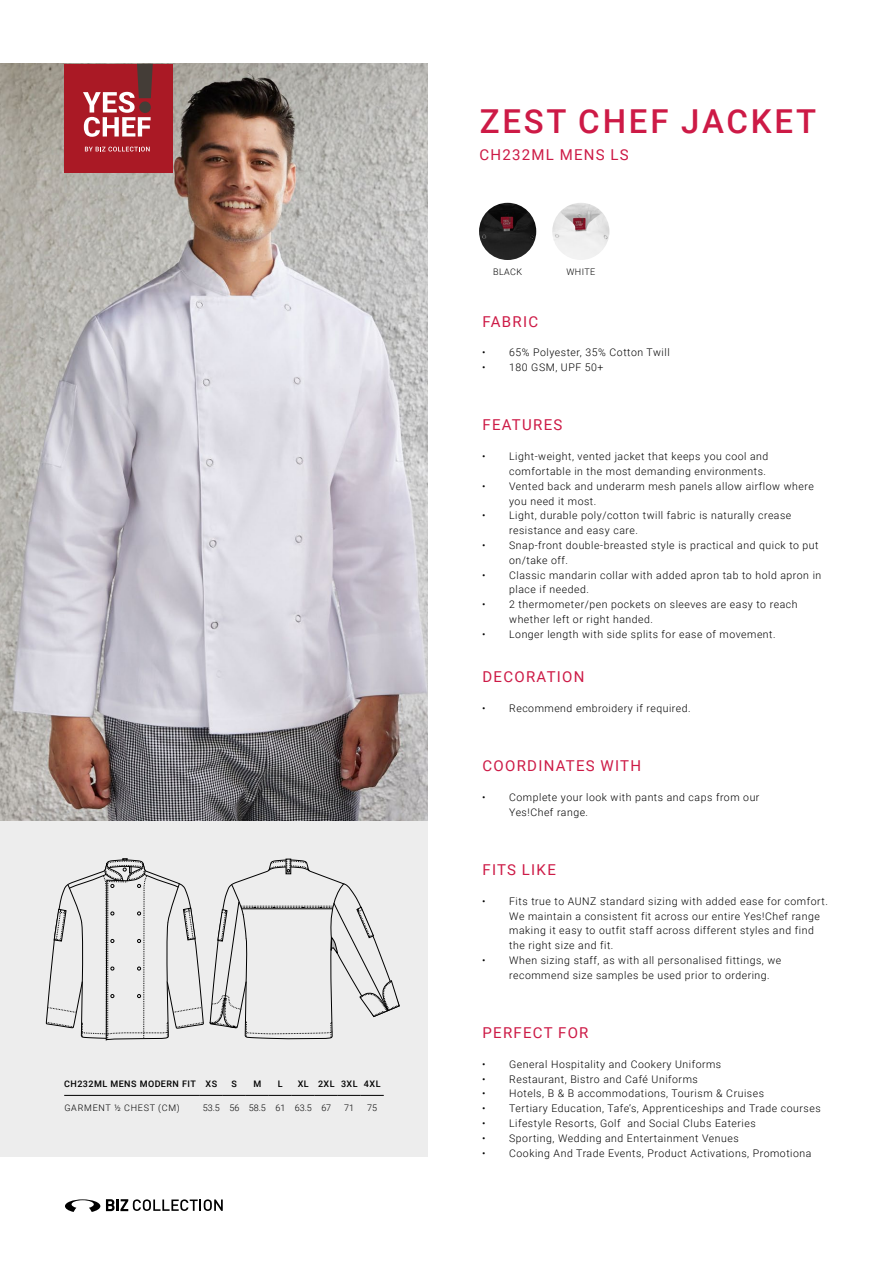
<style>
.page{position:relative;width:893px;height:1263px;background:#fff}
.page>*{position:absolute;margin:0;border:0;box-sizing:border-box;transform-origin:0 0}
.t1{font:500 33px "Roboto";letter-spacing:.085em;color:#cd1a46}
.t2{font:15px "Roboto";letter-spacing:.085em;color:#cd1a46}
.t3{font:300 10.5px/14.9px "Roboto";letter-spacing:.05em;color:#000}
.t4{font:500 9px "Roboto";letter-spacing:.05em;color:#000}
.t5{font:300 9px "Roboto";color:#000}
.t6{font:300 9px "Roboto";letter-spacing:.085em;color:#000}
.t7{font:300 9px "Roboto";letter-spacing:.05em;color:#000}
</style>
<div class="page">
<img style="left:552px;top:203px;width:57px;height:57px;border-radius:29px">
<img style="left:479px;top:203px;width:57px;height:57px;border-radius:29px">
<div style="left:0;top:821px;width:428px;height:335px;background:#ededed"></div>
<svg style="left:45px;top:858px;width:355px;height:183px"></svg>
<img style="left:0;top:64px;width:428px;height:757px">
<div style="left:64px;top:64px;width:108px;height:108px;background:#aa1925"></div>
<svg style="left:83px;top:64px;width:70px;height:73px"></svg>
<svg style="left:85px;top:147px;width:65px;height:4px"></svg>
<hr style="left:64px;top:1095px;width:136px;height:1px;background:#000">
<svg style="left:200px;top:1095px;width:184px;height:1px"></svg>
<svg style="left:65px;top:1199px;width:35px;height:13px"></svg>
<svg style="left:106px;top:1199px;width:117px;height:12px"></svg>
<p class="t4" style="left:64px;top:1077px;width:154px">CH232ML MENS MODERN FIT XS</p>
<p class="t4" style="left:232px;top:1077px;width:7px">S</p>
<p class="t4" style="left:253px;top:1077px;width:9px">M</p>
<p class="t4" style="left:278px;top:1077px;width:6px">L</p>
<p class="t4" style="left:298px;top:1077px;width:84px">XL 2XL 3XL 4XL</p>
<p class="t6" style="left:64px;top:1101px;width:117px">GARMENT ½ CHEST (CM)</p>
<p class="t5" style="left:203px;top:1101px;width:130px">53.5 56 58.5 61 63.5 67</p>
<p class="t7" style="left:344px;top:1101px;width:11px">71</p>
<p class="t7" style="left:367px;top:1101px;width:11px">75</p>
<h1 class="t1" style="left:480px;top:98px;width:338px">ZEST CHEF JACKET</h1>
<h2 class="t2" style="left:479px;top:144px;width:151px">CH232ML MENS LS</h2>
<p class="t7" style="left:493px;top:265px;width:31px">BLACK</p>
<p class="t7" style="left:566px;top:265px;width:30px">WHITE</p>
<h2 class="t2" style="left:482px;top:311px;width:57px">FABRIC</h2>
<p class="t3" style="left:482px;top:345px;width:189px">• 65% Polyester, 35% Cotton Twill</p>
<p class="t3" style="left:482px;top:360px;width:123px">• 180 GSM, UPF 50+</p>
<h2 class="t2" style="left:482px;top:415px;width:81px">FEATURES</h2>
<p class="t3" style="left:482px;top:449px;width:288px;text-align:right">• Light-weight, vented jacket that keeps you cool and comfortable in the most demanding environments.</p>
<p class="t3" style="left:509px;top:478px;width:306px;text-indent:-27px">• Vented back and underarm mesh panels allow airflow where you need it most.</p>
<p class="t3" style="left:509px;top:508px;width:284px;text-indent:-27px">• Light, durable poly/cotton twill fabric is naturally crease resistance and easy care.</p>
<p class="t3" style="left:509px;top:537px;width:311px;text-indent:-27px">• Snap-front double-breasted style is practical and quick to put on/take off.</p>
<p class="t3" style="left:509px;top:567px;width:314px;text-indent:-27px">• Classic mandarin collar with added apron tab to hold apron in place if needed.</p>
<p class="t3" style="left:509px;top:597px;width:290px;text-indent:-27px">• 2 thermometer/pen pockets on sleeves are easy to reach whether left or right handed.</p>
<p class="t3" style="left:482px;top:626px;width:295px">• Longer length with side splits for ease of movement.</p>
<h2 class="t2" style="left:482px;top:666px;width:104px">DECORATION</h2>
<p class="t3" style="left:482px;top:700px;width:210px">• Recommend embroidery if required.</p>
<h2 class="t2" style="left:482px;top:755px;width:160px">COORDINATES WITH</h2>
<p class="t3" style="left:509px;top:789px;width:252px;text-indent:-27px">• Complete your look with pants and caps from our<br>Yes!Chef range.</p>
<h2 class="t2" style="left:482px;top:859px;width:75px">FITS LIKE</h2>
<p class="t3" style="left:509px;top:893px;width:320px;text-indent:-27px">• Fits true to AUNZ standard sizing with added ease for comfort.<br>We maintain a consistent fit across our entire Yes!Chef range making it easy to outfit staff across different styles and find the right size and fit.</p>
<p class="t3" style="left:509px;top:952px;width:274px;text-indent:-27px">• When sizing staff, as with all personalised fittings, we recommend size samples be used prior to ordering.</p>
<h2 class="t2" style="left:482px;top:1022px;width:108px">PERFECT FOR</h2>
<p class="t3" style="left:482px;top:1056px;width:241px">• General Hospitality and Cookery Uniforms</p>
<p class="t3" style="left:482px;top:1071px;width:217px">• Restaurant, Bistro and Café Uniforms</p>
<p class="t3" style="left:482px;top:1086px;width:283px">• Hotels, B &amp; B accommodations, Tourism &amp; Cruises</p>
<p class="t3" style="left:482px;top:1100px;width:340px">• Tertiary Education, Tafe’s, Apprenticeships and Trade courses</p>
<p class="t3" style="left:482px;top:1115px;width:275px">• Lifestyle Resorts, Golf and Social Clubs Eateries</p>
<p class="t3" style="left:482px;top:1130px;width:258px">• Sporting, Wedding and Entertainment Venues</p>
<p class="t3" style="left:482px;top:1145px;width:331px">• Cooking And Trade Events, Product Activations, Promotiona</p>
</div>
